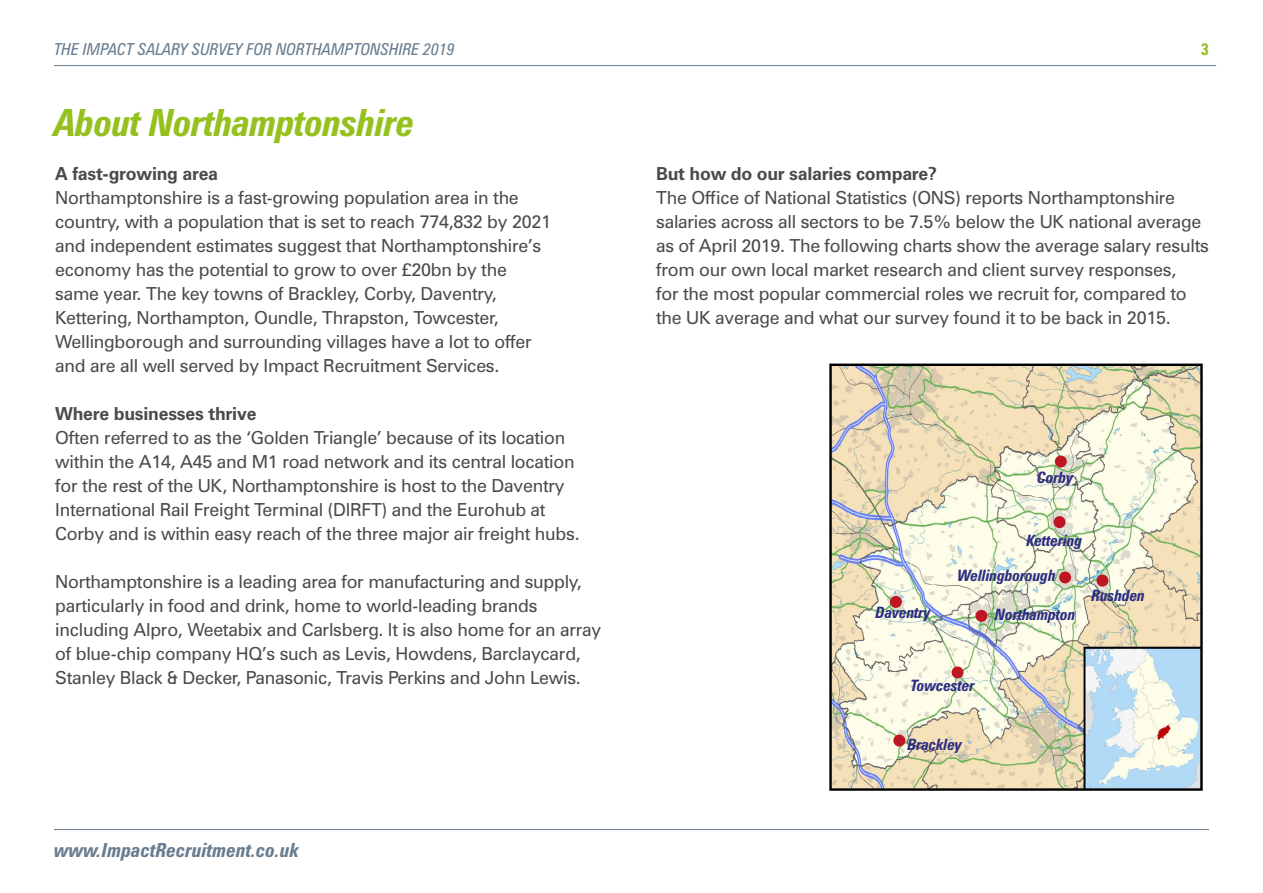
<style>
.page{position:relative;width:1263px;height:893px;background:#fff}
.page>*{position:absolute;margin:0;border:0;box-sizing:border-box;transform-origin:0 0}
.t1{font:italic 700 condensed 37.5px "Zurich BT";letter-spacing:-.015em;color:#95c11f}
.t2{font:italic 700 condensed 19.5px "Zurich BT";color:#687d8f}
.t3{font:18px/24px "Zurich BT";letter-spacing:-.015em;color:#4a4a49}
.t4{font:700 18px "Zurich BT";letter-spacing:-.015em;color:#4a4a49}
.t5{font:italic condensed 16.5px "Zurich BT";color:#687d8f}
.t6{font:700 condensed 16.5px "Zurich BT";color:#95c11f}
.t7{font:italic 700 condensed 15.75px "Zurich BT";letter-spacing:-.015em;color:#2d2e83}
</style>
<div class="page">
<img style="left:832px;top:367px;width:368px;height:421px">
<div style="left:829px;top:364px;width:374px;height:427px;border:2px solid #000"></div>
<div style="left:975px;top:610px;width:12px;height:12px;background:#be1622;border-radius:50%"></div>
<div style="left:1059px;top:571px;width:12px;height:12px;background:#be1622;border-radius:50%"></div>
<div style="left:1096px;top:575px;width:12px;height:12px;background:#be1622;border-radius:50%"></div>
<div style="left:1053px;top:516px;width:12px;height:12px;background:#be1622;border-radius:50%"></div>
<div style="left:1055px;top:455px;width:12px;height:12px;background:#be1622;border-radius:50%"></div>
<div style="left:951px;top:666px;width:12px;height:12px;background:#be1622;border-radius:50%"></div>
<div style="left:893px;top:735px;width:12px;height:12px;background:#be1622;border-radius:50%"></div>
<div style="left:890px;top:596px;width:12px;height:12px;background:#be1622;border-radius:50%"></div>
<hr style="left:54px;top:65px;width:1162px;height:1px;background:#687d8f">
<hr style="left:54px;top:829px;width:1155px;height:1px;background:#687d8f">
<p class="t5" style="left:54px;top:39px;width:402px">THE IMPACT SALARY SURVEY FOR NORTHAMPTONSHIRE 2019</p>
<p class="t6" style="left:1201px;top:39px;width:10px">3</p>
<h1 class="t1" style="left:54px;top:100px;width:362px">About Northamptonshire</h1>
<p class="t4" style="left:55px;top:163px;width:164px">A fast-growing area</p>
<p class="t3" style="left:55px;top:186px;width:497px">Northamptonshire is a fast-growing population area in the country, with a population that is set to reach 774,832 by 2021 and independent estimates suggest that Northamptonshire’s economy has the potential to grow to over £20bn by the same year. The key towns of Brackley, Corby, Daventry, Kettering, Northampton, Oundle, Thrapston, Towcester, Wellingborough and surrounding villages have a lot to offer and are all well served by Impact Recruitment Services.</p>
<p class="t4" style="left:55px;top:403px;width:203px">Where businesses thrive</p>
<p class="t3" style="left:55px;top:426px;width:526px">Often referred to as the ‘Golden Triangle’ because of its location within the A14, A45 and M1 road network and its central location for the rest of the UK, Northamptonshire is host to the Daventry International Rail Freight Terminal (DIRFT) and the Eurohub at Corby and is within easy reach of the three major air freight hubs.</p>
<p class="t3" style="left:55px;top:570px;width:547px">Northamptonshire is a leading area for manufacturing and supply, particularly in food and drink, home to world-leading brands including Alpro, Weetabix and Carlsberg. It is also home for an array of blue-chip company HQ’s such as Levis, Howdens, Barclaycard, Stanley Black &amp; Decker, Panasonic, Travis Perkins and John Lewis.</p>
<p class="t2" style="left:54px;top:838px;width:247px">www.ImpactRecruitment.co.uk</p>
<p class="t4" style="left:656px;top:163px;width:282px">But how do our salaries compare?</p>
<p class="t3" style="left:656px;top:186px;width:554px">The Office of National Statistics (ONS) reports Northamptonshire salaries across all sectors to be 7.5% below the UK national average as of April 2019. The following charts show the average salary results from our own local market research and client survey responses,<br>for the most popular commercial roles we recruit for, compared to the UK average and what our survey found it to be back in 2015.</p>
<p class="t7" style="left:1037px;top:467px;width:38px">Corby</p>
<p class="t7" style="left:1026px;top:531px;width:57px">Kettering</p>
<p class="t7" style="left:875px;top:603px;width:57px">Daventry</p>
<p class="t7" style="left:957px;top:566px;width:100px">Wellingborough</p>
<p class="t7" style="left:995px;top:605px;width:82px">Northampton</p>
<p class="t7" style="left:1091px;top:586px;width:55px">Rushden</p>
<p class="t7" style="left:910px;top:676px;width:66px">Towcester</p>
<p class="t7" style="left:907px;top:735px;width:56px">Brackley</p>
</div>
